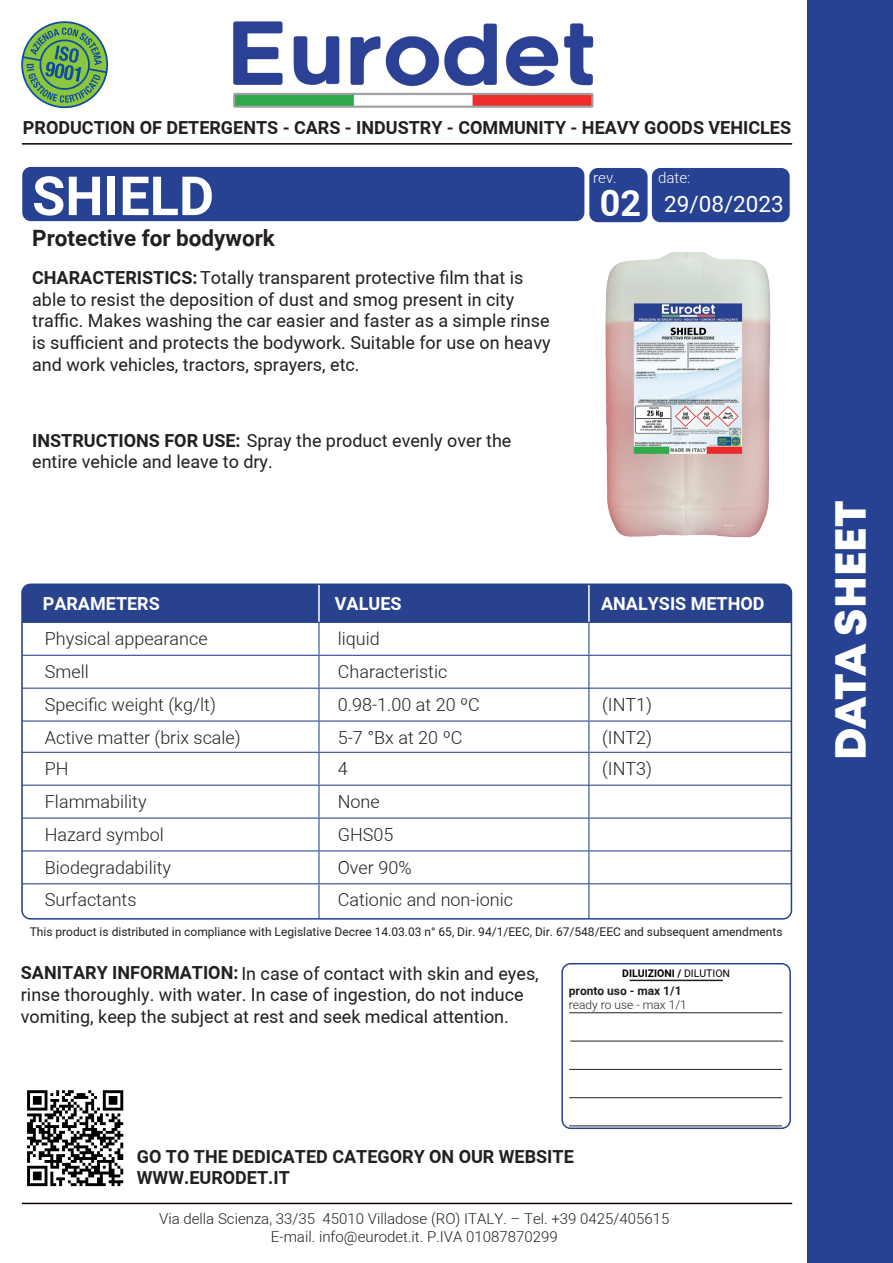
<style>
.page{position:relative;width:893px;height:1263px;background:#fff}
.page>*{position:absolute;margin:0;border:0;box-sizing:border-box;transform-origin:0 0}
.t1{font:700 54px "Araboto";color:#fff}
.t2{font:43.5px "Mont Heavy DEMO";color:#fff}
.t3{font:700 36px "Araboto";color:#fff}
.t4{font:700 22.5px "Araboto";color:#231f20}
.t5{font:22.5px "Araboto";color:#fff}
.t6{font:18px/21.6px "Araboto";color:#231f20}
.t7{font:300 18px "Araboto";color:#231f20}
.t8{font:700 18px/21.3px "Araboto";color:#231f20}
.t9{font:700 18px "Araboto";color:#fff}
.t10{font:300 15px/18px "Araboto";color:#231f20;text-align:center}
.t11{font:300 15px "Araboto";color:#fff}
.t12{font:12px "Araboto";color:#231f20}
.t13{font:300 12px "Araboto";color:#231f20}
.t14{font:700 12px "Araboto";color:#231f20}
.t15{font:700 10.5px "Araboto";color:#000001}
.s1{font-weight:700}
.s2{font-weight:400}
</style>
<div class="page">
<div style="left:589px;top:168px;width:59px;height:54px;background:#274292;border-radius:9px"></div>
<div style="left:652px;top:168px;width:138px;height:54px;background:#274292;border-radius:9px"></div>
<div style="left:22px;top:167px;width:562px;height:54px;background:#274292;border-radius:9px"></div>
<img style="left:233px;top:21px;width:361px;height:87px">
<hr style="left:22px;top:1203px;width:770px;height:1px;background:#110002">
<svg style="left:21px;top:21px;width:88px;height:88px"></svg>
<div style="left:807px;top:0;width:86px;height:1263px;background:#274292"></div>
<hr style="left:22px;top:143px;width:770px;height:2px;background:#110002">
<svg style="left:24px;top:623px;width:767px;height:295px"></svg>
<hr style="left:791px;top:584px;width:1px;height:38px;background:#28428e">
<hr style="left:791px;top:884px;width:1px;height:34px;background:#28428e">
<hr style="left:318px;top:623px;width:1px;height:32px;background:#28428e">
<hr style="left:588px;top:623px;width:1px;height:32px;background:#28428e">
<svg style="left:24px;top:655px;width:12px;height:1px"></svg>
<hr style="left:36px;top:655px;width:283px;height:1px;background:#28428e">
<hr style="left:318px;top:656px;width:1px;height:32px;background:#28428e">
<hr style="left:329px;top:655px;width:260px;height:1px;background:#28428e">
<hr style="left:588px;top:656px;width:1px;height:32px;background:#28428e">
<hr style="left:594px;top:655px;width:197px;height:1px;background:#28428e">
<svg style="left:24px;top:688px;width:12px;height:1px"></svg>
<hr style="left:36px;top:688px;width:283px;height:1px;background:#28428e">
<hr style="left:318px;top:689px;width:1px;height:31px;background:#28428e">
<hr style="left:594px;top:688px;width:197px;height:1px;background:#28428e">
<svg style="left:24px;top:720px;width:12px;height:1px"></svg>
<hr style="left:36px;top:720px;width:283px;height:1px;background:#28428e">
<hr style="left:318px;top:721px;width:1px;height:31px;background:#28428e">
<hr style="left:594px;top:720px;width:197px;height:1px;background:#28428e">
<svg style="left:24px;top:752px;width:12px;height:1px"></svg>
<hr style="left:36px;top:752px;width:283px;height:1px;background:#28428e">
<hr style="left:318px;top:753px;width:1px;height:32px;background:#28428e">
<hr style="left:594px;top:752px;width:197px;height:1px;background:#28428e">
<svg style="left:24px;top:785px;width:12px;height:1px"></svg>
<hr style="left:36px;top:785px;width:283px;height:1px;background:#28428e">
<hr style="left:318px;top:786px;width:1px;height:31px;background:#28428e">
<hr style="left:588px;top:786px;width:1px;height:31px;background:#28428e">
<hr style="left:594px;top:785px;width:197px;height:1px;background:#28428e">
<svg style="left:24px;top:817px;width:12px;height:1px"></svg>
<hr style="left:36px;top:817px;width:283px;height:1px;background:#28428e">
<hr style="left:318px;top:818px;width:1px;height:32px;background:#28428e">
<hr style="left:329px;top:817px;width:260px;height:1px;background:#28428e">
<hr style="left:588px;top:818px;width:1px;height:32px;background:#28428e">
<hr style="left:594px;top:817px;width:197px;height:1px;background:#28428e">
<svg style="left:24px;top:850px;width:12px;height:1px"></svg>
<hr style="left:36px;top:850px;width:283px;height:1px;background:#28428e">
<hr style="left:318px;top:851px;width:1px;height:32px;background:#28428e">
<hr style="left:329px;top:850px;width:260px;height:1px;background:#28428e">
<hr style="left:588px;top:851px;width:1px;height:32px;background:#28428e">
<hr style="left:594px;top:850px;width:197px;height:1px;background:#28428e">
<svg style="left:24px;top:883px;width:12px;height:1px"></svg>
<hr style="left:22px;top:884px;width:1px;height:34px;background:#28428e">
<hr style="left:594px;top:883px;width:197px;height:1px;background:#28428e">
<hr style="left:594px;top:918px;width:197px;height:1px;background:#28428e">
<hr style="left:329px;top:688px;width:260px;height:1px;background:#28428e">
<hr style="left:588px;top:689px;width:1px;height:31px;background:#28428e">
<hr style="left:329px;top:720px;width:260px;height:1px;background:#28428e">
<hr style="left:588px;top:721px;width:1px;height:31px;background:#28428e">
<hr style="left:329px;top:752px;width:260px;height:1px;background:#28428e">
<hr style="left:588px;top:753px;width:1px;height:32px;background:#28428e">
<hr style="left:329px;top:785px;width:260px;height:1px;background:#28428e">
<hr style="left:36px;top:883px;width:283px;height:1px;background:#28428e">
<hr style="left:318px;top:884px;width:1px;height:34px;background:#28428e">
<hr style="left:329px;top:883px;width:260px;height:1px;background:#28428e">
<hr style="left:588px;top:884px;width:1px;height:34px;background:#28428e">
<div style="left:24px;top:586px;width:765px;height:37px;background:#28428e"></div>
<hr style="left:594px;top:622px;width:197px;height:1px;background:#28428e">
<div style="left:21px;top:583px;width:771px;height:336px;border:2px solid #26438d;border-radius:9px"></div>
<img style="left:605px;top:252px;width:166px;height:286px">
<img style="left:27px;top:1090px;width:97px;height:97px">
<div style="left:561px;top:963px;width:230px;height:166px;border:2px solid #274292;border-radius:9px"></div>
<hr style="left:569px;top:1012px;width:213px;height:1px;background:#231f20">
<hr style="left:630px;top:980px;width:93px;height:1px;background:#231f20">
<hr style="left:569px;top:1069px;width:213px;height:1px;background:#231f20">
<hr style="left:570px;top:1041px;width:213px;height:1px;background:#231f20">
<hr style="left:569px;top:1097px;width:213px;height:1px;background:#231f20">
<hr style="left:569px;top:1125px;width:213px;height:1px;background:#231f20">
<p class="t8" style="left:23px;top:117px;width:770px">PRODUCTION OF DETERGENTS - CARS - INDUSTRY - COMMUNITY - HEAVY GOODS VEHICLES</p>
<h1 class="t1" style="left:32px;top:158px;width:183px">SHIELD</h1>
<p class="t4" style="left:32px;top:222px;width:244px">Protective for bodywork</p>
<p class="t6" style="left:32px;top:267px;width:493px"><span class="s1">CHARACTERISTICS:</span>Totally transparent protective film that is</p>
<p class="t6" style="left:32px;top:289px;width:520px">able to resist the deposition of dust and smog present in city traffic. Makes washing the car easier and faster as a simple rinse is sufficient and protects the bodywork. Suitable for use on heavy and work vehicles, tractors, sprayers, etc.</p>
<p class="t6" style="left:32px;top:430px;width:481px"><span class="s1">INSTRUCTIONS FOR USE:</span> Spray the product evenly over the</p>
<p class="t6" style="left:32px;top:452px;width:242px">entire vehicle and leave to dry.</p>
<p class="t11" style="left:593px;top:167px;width:25px">rev.</p>
<p class="t11" style="left:658px;top:167px;width:34px">date:</p>
<h3 class="t3" style="left:600px;top:178px;width:43px">02</h3>
<p class="t5" style="left:664px;top:188px;width:121px">29/08/2023</p>
<p class="t9" style="left:43px;top:591px;width:119px">PARAMETERS</p>
<p class="t9" style="left:335px;top:591px;width:68px">VALUES</p>
<p class="t9" style="left:601px;top:591px;width:165px">ANALYSIS METHOD</p>
<p class="t7" style="left:45px;top:626px;width:164px">Physical appearance</p>
<p class="t7" style="left:338px;top:626px;width:44px">liquid</p>
<p class="t7" style="left:45px;top:659px;width:45px">Smell</p>
<p class="t7" style="left:338px;top:659px;width:111px">Characteristic</p>
<p class="t7" style="left:45px;top:692px;width:173px">Specific weight (kg/lt)</p>
<p class="t7" style="left:338px;top:692px;width:144px">0.98-1.00 at 20 ºC</p>
<p class="t7" style="left:602px;top:692px;width:51px">(INT1)</p>
<p class="t7" style="left:45px;top:725px;width:197px">Active matter (brix scale)</p>
<p class="t7" style="left:338px;top:725px;width:126px">5-7 °Bx at 20 ºC</p>
<p class="t7" style="left:602px;top:725px;width:51px">(INT2)</p>
<p class="t7" style="left:45px;top:756px;width:25px">PH</p>
<p class="t7" style="left:338px;top:756px;width:11px">4</p>
<p class="t7" style="left:602px;top:756px;width:51px">(INT3)</p>
<p class="t7" style="left:45px;top:789px;width:103px">Flammability</p>
<p class="t7" style="left:338px;top:789px;width:44px">None</p>
<p class="t7" style="left:45px;top:822px;width:120px">Hazard symbol</p>
<p class="t7" style="left:338px;top:822px;width:57px">GHS05</p>
<p class="t7" style="left:45px;top:854px;width:128px">Biodegradability</p>
<p class="t7" style="left:338px;top:854px;width:75px">Over 90%</p>
<p class="t7" style="left:45px;top:887px;width:93px">Surfactants</p>
<p class="t7" style="left:338px;top:887px;width:177px">Cationic and non-ionic</p>
<p class="t12" style="left:30px;top:924px;width:754px">This product is distributed in compliance with Legislative Decree 14.03.03 n° 65, Dir. 94/1/EEC, Dir. 67/548/EEC and subsequent amendments</p>
<p class="t6" style="left:21px;top:963px;width:519px"><span class="s1">SANITARY INFORMATION:</span> In case of contact with skin and eyes, rinse thoroughly. with water. In case of ingestion, do not induce vomiting, keep the subject at rest and seek medical attention.</p>
<p class="t15" style="left:622px;top:966px;width:109px">DILUIZIONI / <span class="s2">DILUTION</span></p>
<p class="t13" style="left:569px;top:997px;width:119px">ready ro use - max 1/1</p>
<p class="t14" style="left:569px;top:983px;width:114px">pronto uso - max 1/1</p>
<h2 class="t2" style="left:826px;top:760px;width:261px;rotate:-90deg">DATA SHEET</h2>
<p class="t8" style="left:137px;top:1146px;width:438px">GO TO THE DEDICATED CATEGORY ON OUR WEBSITE<br>WWW.EURODET.IT</p>
<p class="t10" style="left:159px;top:1210px;width:512px">Via della Scienza, 33/35 45010 Villadose (RO) ITALY. – Tel. +39 0425/405615<br>E-mail. info@eurodet.it. P.IVA 01087870299</p>
</div>
